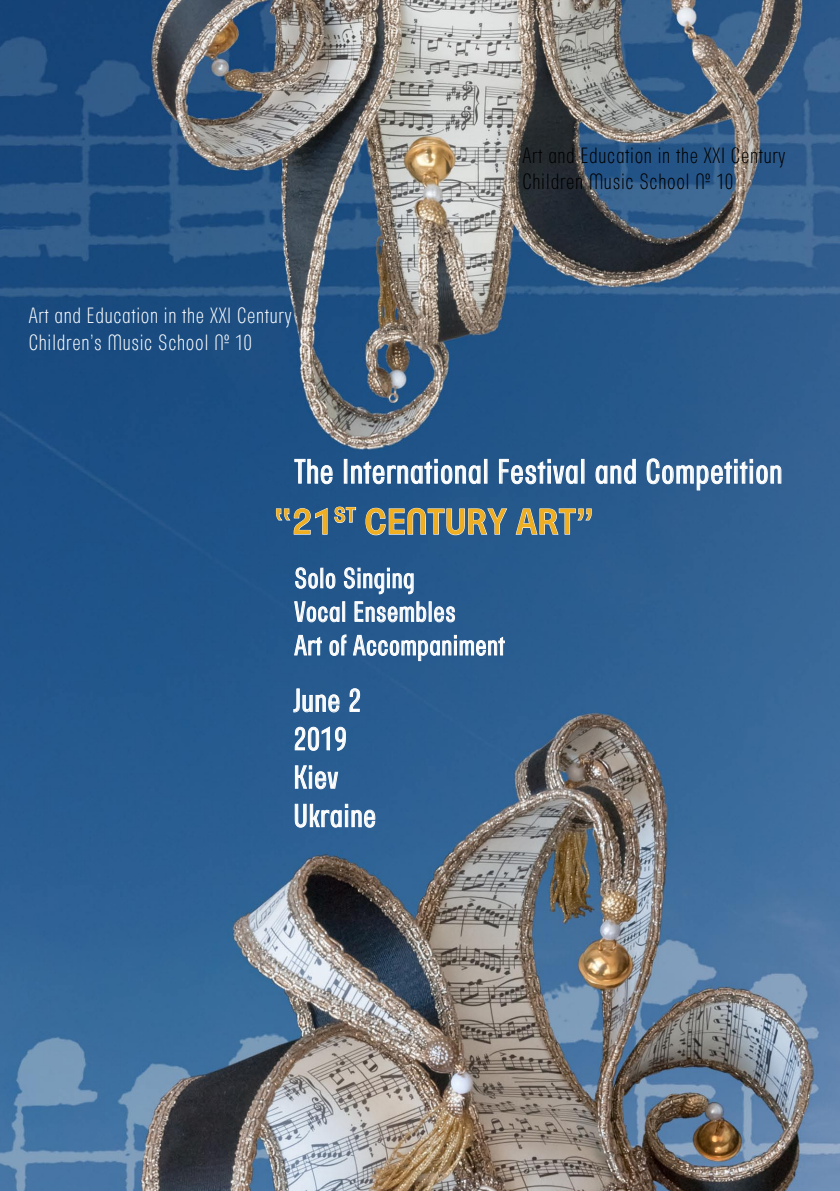
<style>
.page{position:relative;width:840px;height:1191px;background:#fff}
.page>*{position:absolute;margin:0;border:0;box-sizing:border-box;transform-origin:0 0}
.t1{font:36px "Parangon 420 C";letter-spacing:.01em;color:#f0ae21}
.t2{font:34px "Parangon 310 C";color:#fff}
.t3{font:32px "Parangon 310 C";color:#fff}
.t4{font:28px "Parangon 310 C";color:#fff}
.t5{font:22px "Parangon 210 C";color:#fff}
.t6{font:22px "Parangon 210 C";color:#000}
</style>
<div class="page">
<img style="left:0;top:0;width:839px;height:1191px">
<svg style="left:292px;top:688px;width:48px;height:25px"></svg>
<svg style="left:349px;top:688px;width:11px;height:24px"></svg>
<svg style="left:294px;top:726px;width:52px;height:25px"></svg>
<svg style="left:294px;top:765px;width:44px;height:24px"></svg>
<svg style="left:294px;top:803px;width:81px;height:25px;background:#6389b0"></svg>
<svg style="left:294px;top:567px;width:24px;height:22px"></svg>
<svg style="left:325px;top:572px;width:11px;height:17px"></svg>
<svg style="left:343px;top:567px;width:71px;height:28px;background:#5980a7"></svg>
<svg style="left:293px;top:601px;width:51px;height:22px"></svg>
<svg style="left:354px;top:601px;width:101px;height:22px;background:#668aaf"></svg>
<svg style="left:293px;top:634px;width:29px;height:22px"></svg>
<svg style="left:329px;top:634px;width:176px;height:27px;background:#587fa7"></svg>
<svg style="left:294px;top:458px;width:39px;height:27px"></svg>
<div style="left:344px;top:459px;width:3px;height:24px;border:1px solid #fff"></div>
<svg style="left:350px;top:459px;width:130px;height:26px;background:#557ca4"></svg>
<div style="left:484px;top:459px;width:2px;height:24px;border:1px solid #fff"></div>
<svg style="left:498px;top:458px;width:79px;height:27px;background:#587fa6"></svg>
<div style="left:581px;top:459px;width:2px;height:24px;border:1px solid #fff"></div>
<svg style="left:594px;top:458px;width:42px;height:26px"></svg>
<svg style="left:645px;top:458px;width:136px;height:33px;background:#567da4"></svg>
<svg style="left:275px;top:506px;width:81px;height:29px;background:#446f9b"></svg>
<svg style="left:365px;top:507px;width:142px;height:29px;background:#4d76a0"></svg>
<svg style="left:515px;top:508px;width:77px;height:27px;background:#5079a2"></svg>
<p class="t5" style="left:28px;top:304px;width:265px">Art and Education in the XXI Century</p>
<p class="t5" style="left:28px;top:331px;width:225px">Children’s Music School № 10</p>
<p class="t6" style="left:522px;top:144px;width:265px">Art and Education in the XXI Century</p>
<p class="t6" style="left:522px;top:170px;width:212px">Children Music School № 10</p>
<p class="t2" style="left:294px;top:453px;width:490px">The International Festival and Competition</p>
<p class="t1" style="left:274px;top:503px;width:320px">“21<sup>ST</sup> CENTURY ART”</p>
<p class="t4" style="left:294px;top:563px;width:122px">Solo Singing</p>
<p class="t4" style="left:294px;top:597px;width:163px">Vocal Ensembles</p>
<p class="t4" style="left:294px;top:630px;width:212px">Art of Accompaniment</p>
<p class="t3" style="left:293px;top:683px;width:70px">June 2</p>
<p class="t3" style="left:293px;top:722px;width:55px">2019</p>
<p class="t3" style="left:293px;top:760px;width:46px">Kiev</p>
<p class="t3" style="left:293px;top:799px;width:85px">Ukraine</p>
</div>
